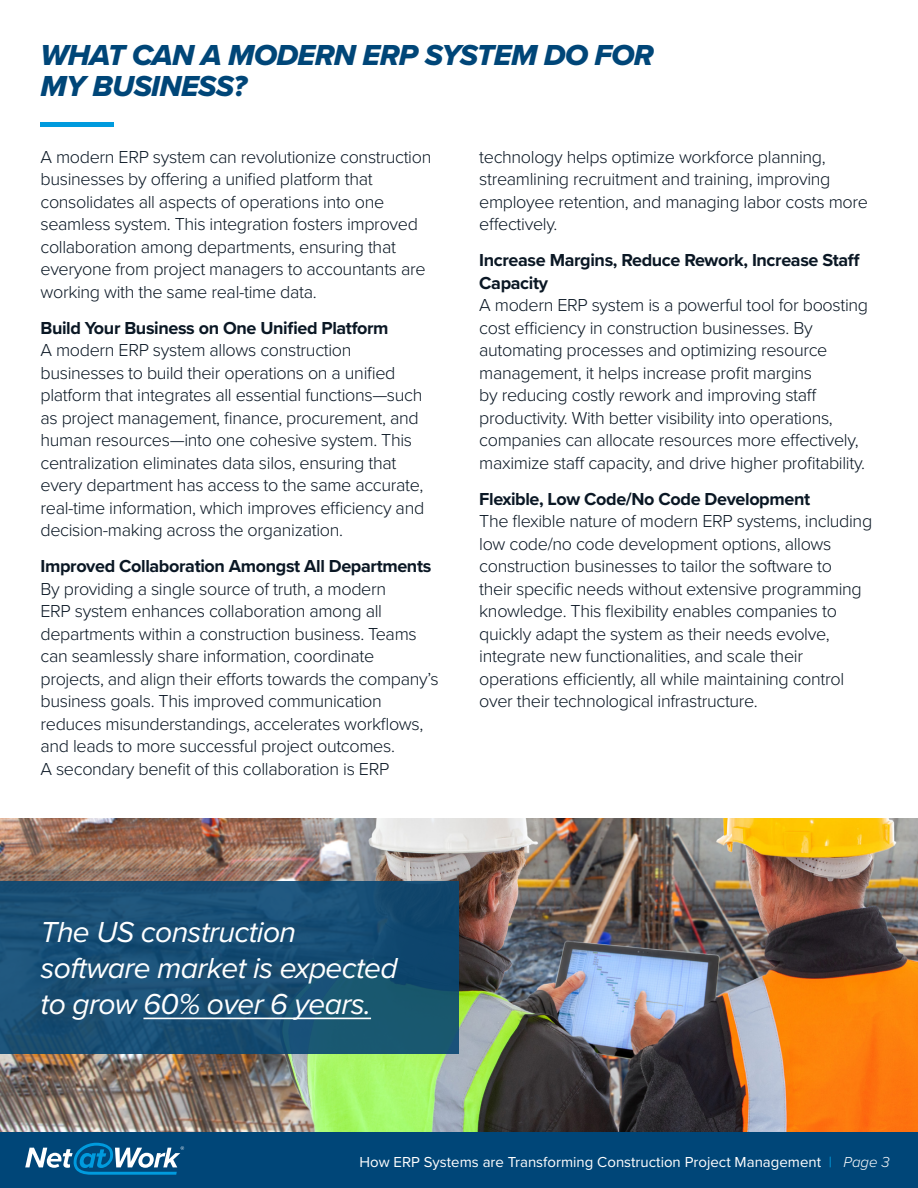
<style>
.page{position:relative;width:918px;height:1188px;background:#fff}
.page>*{position:absolute;margin:0;border:0;box-sizing:border-box;transform-origin:0 0}
.t1{font:italic 30px/36px "Proxima Nova";letter-spacing:-.02em;color:#fff}
.t2{font:30px/31.5px "Proxima Nova Extrabld It";letter-spacing:-.02em;color:#004678}
.Paragraph_Style_1{font:300 18px/22.5px "Proxima Nova";letter-spacing:-.02em;color:#0a1724}
.t3{font:15px "Proxima Nova";color:#fff}
.s1{font-weight:700}
.s2{color:#009bde}
.s3{font-weight:300;font-style:italic}
</style>
<div class="page">
<div style="left:0;top:1132px;width:918px;height:56px;background:#004678"></div>
<svg style="left:25px;top:1143px;width:159px;height:32px"></svg>
<div style="left:40px;top:122px;width:74px;height:5px;background:#009bde"></div>
<img style="left:0;top:819px;width:918px;height:313px">
<div style="left:0;top:881px;width:459px;height:173px;background:#195073"></div>
<hr style="left:143px;top:1018px;width:228px;height:1px;background:#fff">
<p class="t2" style="left:40px;top:39px;width:615px">WHAT CAN A MODERN ERP SYSTEM DO FOR<br>MY BUSINESS?</p>
<p class="Paragraph_Style_1" style="left:40px;top:145px;width:392px">A modern ERP system can revolutionize construction businesses by offering a unified platform that consolidates all aspects of operations into one seamless system. This integration fosters improved collaboration among departments, ensuring that everyone from project managers to accountants are working with the same real-time data.</p>
<p class="Paragraph_Style_1" style="left:40px;top:316px;width:385px"><span class="s1">Build Your Business on One Unified Platform<br></span>A modern ERP system allows construction businesses to build their operations on a unified platform that integrates all essential functions—such as project management, finance, procurement, and human resources—into one cohesive system. This centralization eliminates data silos, ensuring that every department has access to the same accurate, real-time information, which improves efficiency and decision-making across the organization.</p>
<p class="Paragraph_Style_1" style="left:40px;top:554px;width:400px"><span class="s1">Improved Collaboration Amongst All Departments </span>By providing a single source of truth, a modern<br>ERP system enhances collaboration among all departments within a construction business. Teams can seamlessly share information, coordinate projects, and align their efforts towards the company’s business goals. This improved communication reduces misunderstandings, accelerates workflows, and leads to more successful project outcomes.<br>A secondary benefit of this collaboration is ERP</p>
<p class="Paragraph_Style_1" style="left:479px;top:145px;width:390px">technology helps optimize workforce planning, streamlining recruitment and training, improving employee retention, and managing labor costs more effectively.</p>
<p class="Paragraph_Style_1" style="left:479px;top:248px;width:390px"><span class="s1">Increase Margins, Reduce Rework, Increase Staff Capacity<br></span>A modern ERP system is a powerful tool for boosting cost efficiency in construction businesses. By automating processes and optimizing resource management, it helps increase profit margins<br>by reducing costly rework and improving staff productivity. With better visibility into operations, companies can allocate resources more effectively, maximize staff capacity, and drive higher profitability.</p>
<p class="Paragraph_Style_1" style="left:479px;top:487px;width:395px"><span class="s1">Flexible, Low Code/No Code Development<br></span>The flexible nature of modern ERP systems, including low code/no code development options, allows construction businesses to tailor the software to<br>their specific needs without extensive programming knowledge. This flexibility enables companies to quickly adapt the system as their needs evolve, integrate new functionalities, and scale their operations efficiently, all while maintaining control over their technological infrastructure.</p>
<p class="t1" style="left:40px;top:912px;width:359px">The US construction software market is expected to grow 60% over 6 years.</p>
<p class="t3" style="left:359px;top:1150px;width:532px">How ERP Systems are Transforming Construction Project Management <span class="s2">|</span> <span class="s3">Page 3</span></p>
</div>
